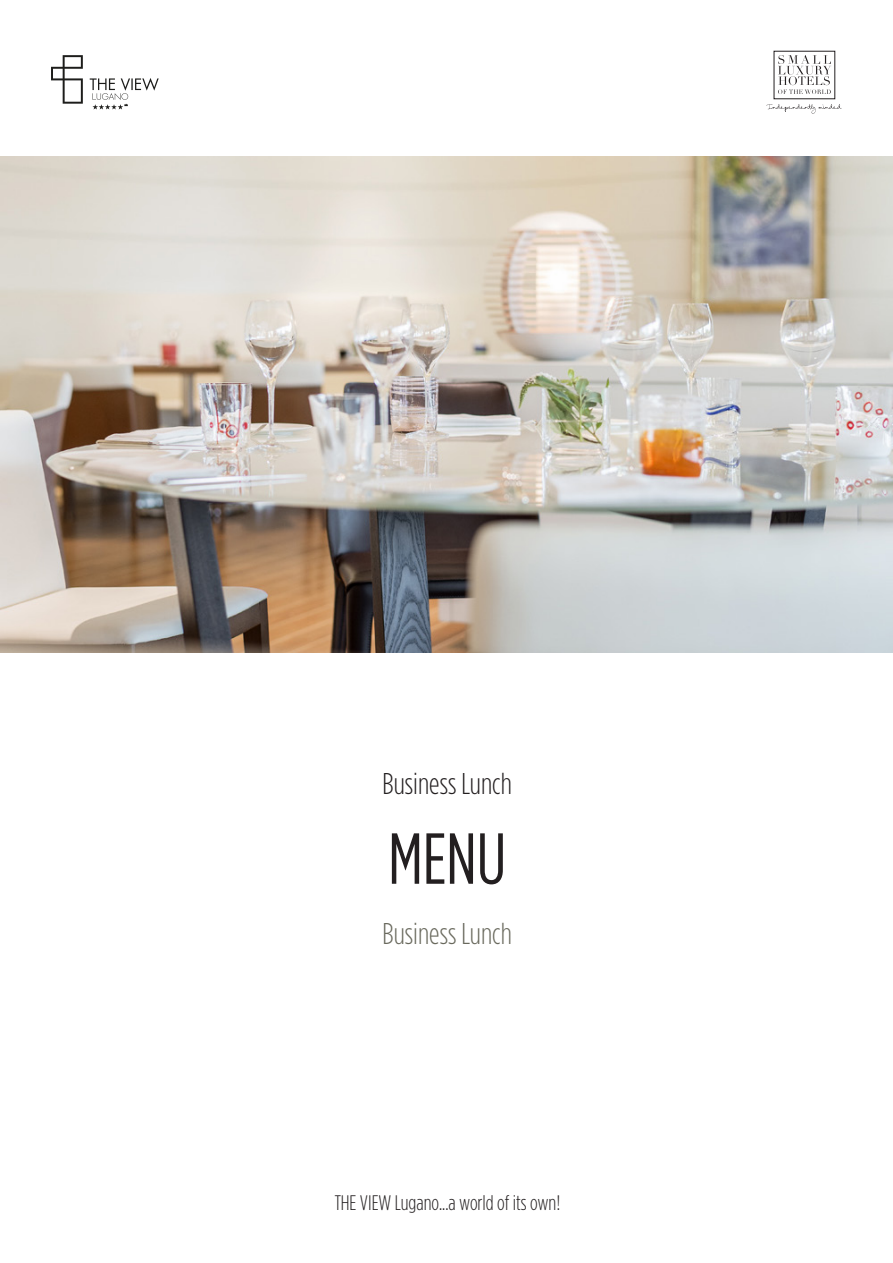
<style>
.page{position:relative;width:893px;height:1263px;background:#fff}
.page>*{position:absolute;margin:0;border:0;box-sizing:border-box;transform-origin:0 0}
.t1{font:72px "Gotham Condensed";color:#231f20}
.t2{font:300 30px "Gotham Condensed";color:#231f20}
.t3{font:300 30px "Gotham Condensed";color:#69695d}
.t4{font:300 21px "Gotham Condensed";color:#231f20}
</style>
<div class="page">
<svg style="left:51px;top:55px;width:32px;height:49px"></svg>
<svg style="left:90px;top:78px;width:69px;height:32px"></svg>
<svg style="left:778px;top:55px;width:53px;height:39px"></svg>
<svg style="left:766px;top:104px;width:76px;height:10px"></svg>
<img style="left:0;top:157px;width:893px;height:496px">
<p class="t2" style="left:383px;top:767px;width:131px">Business Lunch</p>
<p class="t1" style="left:388px;top:820px;width:120px">MENU</p>
<p class="t3" style="left:383px;top:917px;width:131px">Business Lunch</p>
<p class="t4" style="left:335px;top:1191px;width:227px">THE VIEW Lugano...a world of its own!</p>
</div>
